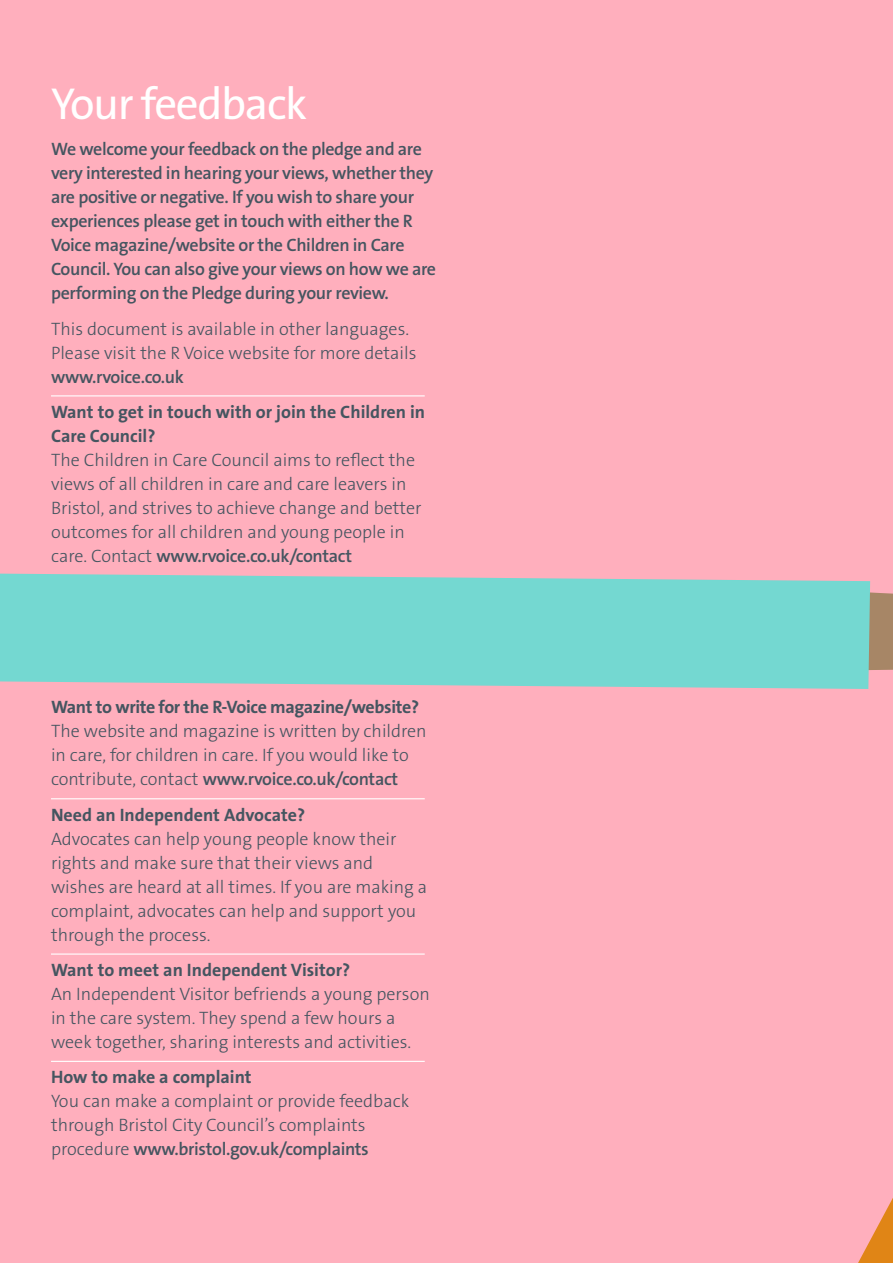
<style>
.page{position:relative;width:893px;height:1263px;background:#ffafbd}
.page>*{position:absolute;margin:0;border:0;box-sizing:border-box;transform-origin:0 0}
.t1{font:45px "The Sans B5 Plain";letter-spacing:-.03em;color:#fff}
.t2{font:300 18px/24px "The Sans B3";color:#455560}
.t3{font:600 18px/24px "The Sans B6";letter-spacing:-.02em;color:#455560}
.t4{font:700 18px/24px "The Sans B7";color:#455560}
.t5{font:700 18px "The Sans B7";letter-spacing:-.02em;color:#455560}
.s1{font-family:"The Sans B3";font-weight:300}
</style>
<div class="page">
<hr style="left:51px;top:395px;width:374px;height:1px;background:#fff">
<hr style="left:51px;top:798px;width:374px;height:1px;background:#fff">
<hr style="left:51px;top:953px;width:374px;height:2px;background:#fff">
<hr style="left:51px;top:1061px;width:374px;height:1px;background:#fff">
<svg style="left:870px;top:581px;width:23px;height:89px;background:#b28b71"></svg>
<div style="left:0;top:574px;width:870px;height:115px;background:#74d8d1"></div>
<svg style="left:858px;top:1198px;width:35px;height:65px"></svg>
<h1 class="t1" style="left:51px;top:80px;width:258px">Your feedback</h1>
<p class="t3" style="left:51px;top:138px;width:387px">We welcome your feedback on the pledge and are very interested in hearing your views, whether they are positive or negative. If you wish to share your experiences please get in touch with either the R Voice magazine/website or the Children in Care Council. You can also give your views on how we are performing on the Pledge during your review.</p>
<p class="t2" style="left:51px;top:317px;width:367px">This document is available in other languages.<br>Please visit the R Voice website for more details</p>
<p class="t3" style="left:51px;top:365px;width:135px">www.rvoice.co.uk</p>
<p class="t4" style="left:51px;top:400px;width:376px">Want to get in touch with or join the Children in<br>Care Council?</p>
<p class="t2" style="left:51px;top:448px;width:372px">The Children in Care Council aims to reflect the views of all children in care and care leavers in Bristol, and strives to achieve change and better outcomes for all children and young people in</p>
<p class="t3" style="left:51px;top:544px;width:303px"><span class="s1">care. Contact</span> www.rvoice.co.uk/contact</p>
<p class="t5" style="left:51px;top:698px;width:370px">Want to write for the R-Voice magazine/website?</p>
<p class="t2" style="left:51px;top:720px;width:377px">The website and magazine is written by children in care, for children in care. If you would like to</p>
<p class="t3" style="left:51px;top:768px;width:349px"><span class="s1">contribute, contact</span> www.rvoice.co.uk/contact</p>
<p class="t4" style="left:51px;top:803px;width:256px">Need an Independent Advocate?</p>
<p class="t2" style="left:51px;top:827px;width:378px">Advocates can help young people know their rights and make sure that their views and wishes are heard at all times. If you are making a complaint, advocates can help and support you through the process.</p>
<p class="t4" style="left:51px;top:958px;width:301px">Want to meet an Independent Visitor?</p>
<p class="t2" style="left:51px;top:982px;width:380px">An Independent Visitor befriends a young person in the care system. They spend a few hours a week together, sharing interests and activities.</p>
<p class="t4" style="left:51px;top:1065px;width:202px">How to make a complaint</p>
<p class="t2" style="left:51px;top:1090px;width:360px">You can make a complaint or provide feedback through Bristol City Council’s complaints</p>
<p class="t3" style="left:51px;top:1138px;width:319px"><span class="s1">procedure</span> www.bristol.gov.uk/complaints</p>
</div>
